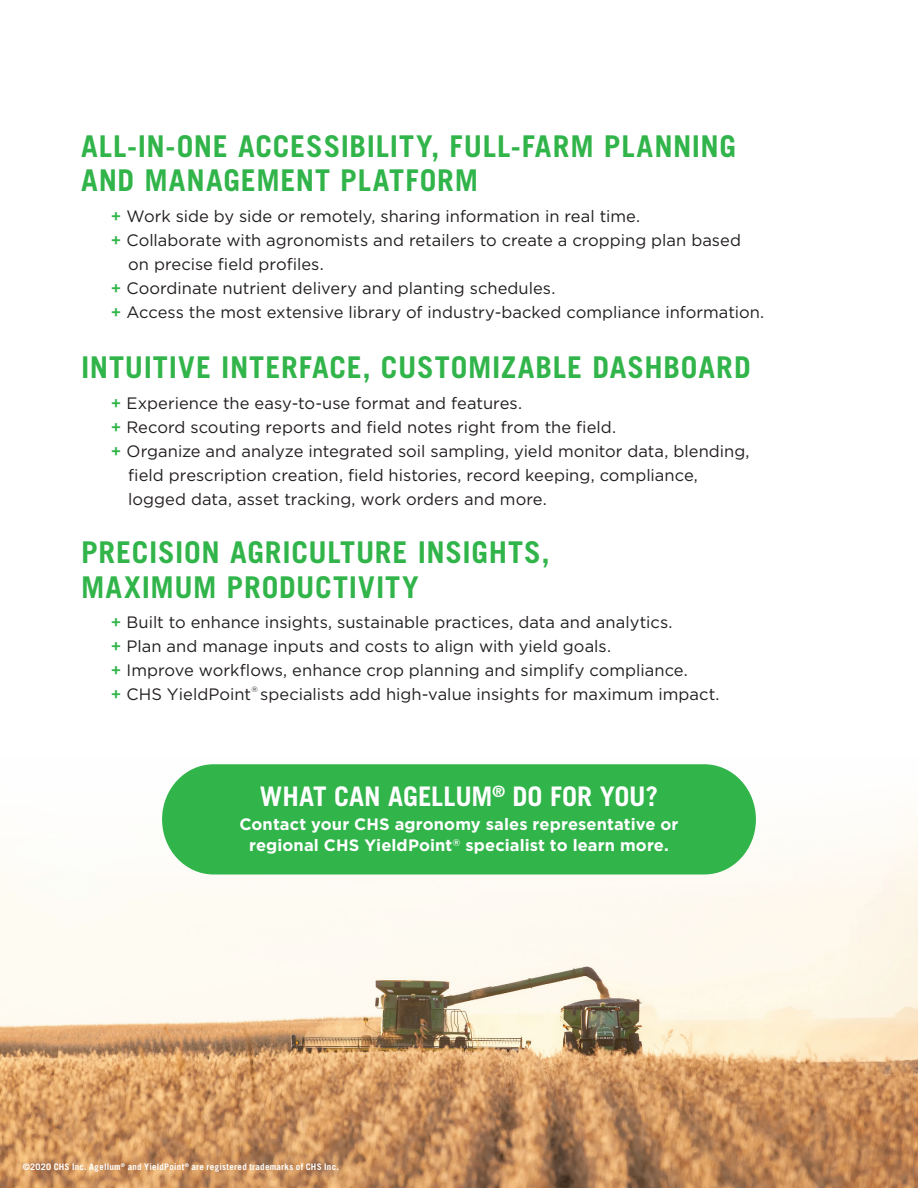
<style>
.page{position:relative;width:918px;height:1188px;background:#fff}
.page>*{position:absolute;margin:0;border:0;box-sizing:border-box;transform-origin:0 0}
.t1{font:700 30px/34.5px "Trade Gothic";letter-spacing:.025em;color:#31b44a}
.t2{font:700 27px "Trade Gothic";letter-spacing:-.005em;color:#fff}
.t3{font:16.5px/24px "Gotham";color:#231f20}
.t4{font:700 16.5px/21px "Gotham";letter-spacing:.005em;color:#fff;text-align:center}
.t5{font:700 9px "Trade Gothic";letter-spacing:.03em;color:#fff}
.t6{font:7.65px "Gotham";color:#231f20}
.s1{font-weight:500;color:#31b44a}
</style>
<div class="page">
<img style="left:0;top:764px;width:918px;height:424px">
<div style="left:162px;top:764px;width:594px;height:110px;background:#31b44a;border-radius:53px"></div>
<p class="t1" style="left:81px;top:128px;width:657px">ALL-IN-ONE ACCESSIBILITY, FULL-FARM PLANNING<br>AND MANAGEMENT PLATFORM</p>
<p class="t3" style="left:111px;top:204px;width:531px"><span class="s1">+</span> Work side by side or remotely, sharing information in real time.</p>
<p class="t3" style="left:128px;top:228px;width:614px;text-indent:-17px"><span class="s1">+</span> Collaborate with agronomists and retailers to create a cropping plan based on precise field profiles.</p>
<p class="t3" style="left:111px;top:276px;width:446px"><span class="s1">+</span> Coordinate nutrient delivery and planting schedules.</p>
<p class="t3" style="left:111px;top:300px;width:655px"><span class="s1">+</span> Access the most extensive library of industry-backed compliance information.</p>
<p class="t1" style="left:81px;top:350px;width:671px">INTUITIVE INTERFACE, CUSTOMIZABLE DASHBOARD</p>
<p class="t3" style="left:111px;top:391px;width:413px"><span class="s1">+</span> Experience the easy-to-use format and features.</p>
<p class="t3" style="left:111px;top:415px;width:507px"><span class="s1">+</span> Record scouting reports and field notes right from the field.</p>
<p class="t3" style="left:128px;top:439px;width:623px;text-indent:-17px"><span class="s1">+</span> Organize and analyze integrated soil sampling, yield monitor data, blending, field prescription creation, field histories, record keeping, compliance, logged data, asset tracking, work orders and more.</p>
<p class="t1" style="left:81px;top:535px;width:470px">PRECISION AGRICULTURE INSIGHTS,<br>MAXIMUM PRODUCTIVITY</p>
<p class="t3" style="left:111px;top:610px;width:563px"><span class="s1">+</span> Built to enhance insights, sustainable practices, data and analytics.</p>
<p class="t3" style="left:111px;top:634px;width:502px"><span class="s1">+</span> Plan and manage inputs and costs to align with yield goals.</p>
<p class="t3" style="left:111px;top:658px;width:578px"><span class="s1">+</span> Improve workflows, enhance crop planning and simplify compliance.</p>
<p class="t3" style="left:111px;top:682px;width:142px"><span class="s1">+</span> CHS YieldPoint</p>
<p class="t6" style="left:251px;top:685px;width:8px">®</p>
<p class="t3" style="left:260px;top:682px;width:461px">specialists add high-value insights for maximum impact.</p>
<p class="t2" style="left:260px;top:780px;width:400px">WHAT CAN AGELLUM<sup>®</sup> DO FOR YOU?</p>
<p class="t4" style="left:239px;top:813px;width:441px">Contact your CHS agronomy sales representative or regional CHS YieldPoint<sup>®</sup> specialist to learn more.</p>
<p class="t5" style="left:23px;top:1161px;width:318px">©2020 CHS Inc. Agellum<sup>®</sup> and YieldPoint<sup>®</sup> are registered trademarks of CHS Inc.</p>
</div>
